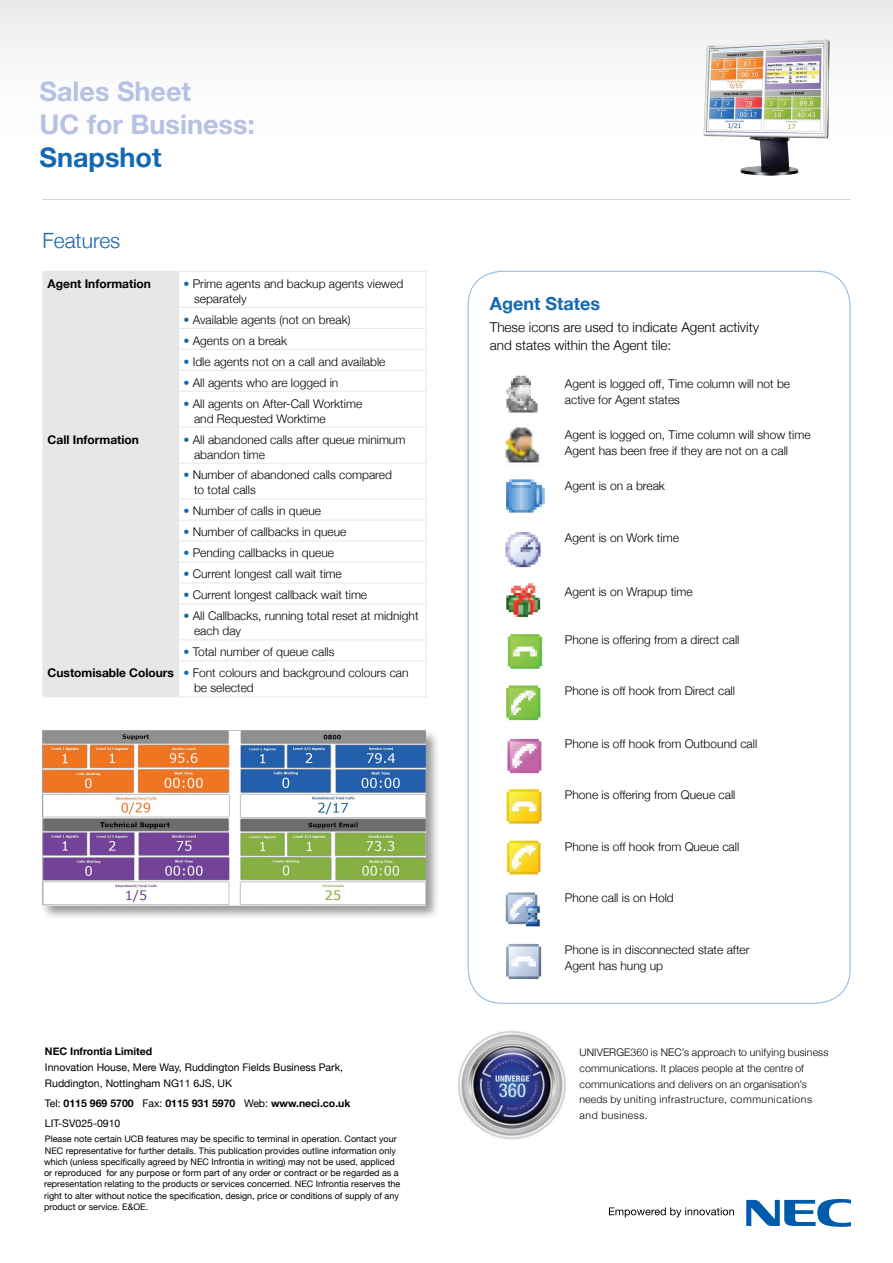
<style>
.page{position:relative;width:893px;height:1263px;background:#fff}
.page>*{position:absolute;margin:0;border:0;box-sizing:border-box;transform-origin:0 0}
.t1{font:700 27px/33px "Helvetica Neue";color:#b6c2e4}
.t2{font:700 27px "Helvetica Neue";color:#1468b3}
.t3{font:300 21px "Helvetica Neue";color:#1468b3}
.t4{font:700 18px "Helvetica Neue";color:#1468b3}
.t5{font:300 13.5px/18px "Helvetica Neue";color:#000}
.t6{font:300 12px/15px "Helvetica Neue";color:#000}
.t7{font:700 12px "Helvetica Neue";color:#000}
.t8{font:300 10.5px/15.8px "Helvetica Neue";letter-spacing:.01em;color:#000}
.t9{font:10.5px/15.8px "Helvetica Neue";color:#000}
.t10{font:700 10.5px/20px "Helvetica Neue";color:#000}
.t11{font:9px/11.2px "Helvetica Neue";color:#000}
.s1{color:#1468b3}
.s2{font-weight:700}
.s3{font-weight:400}
</style>
<div class="page">
<div style="left:0;top:0;width:893px;height:222px;background:linear-gradient(to bottom,#efeff0,#fff)"></div>
<hr style="left:43px;top:199px;width:807px;height:1px;background:#d1d3d4">
<div style="left:44px;top:272px;width:134px;height:424px;background:#e6e7e8"></div>
<hr style="left:43px;top:271px;width:136px;height:1px;background:#e6e7e8">
<hr style="left:43px;top:272px;width:1px;height:35px;background:#e6e7e8">
<hr style="left:179px;top:271px;width:247px;height:1px;background:#e6e7e8">
<hr style="left:178px;top:272px;width:1px;height:35px;background:#e6e7e8">
<hr style="left:426px;top:272px;width:1px;height:35px;background:#e6e7e8">
<hr style="left:178px;top:307px;width:248px;height:1px;background:#e6e7e8">
<hr style="left:178px;top:328px;width:248px;height:1px;background:#e6e7e8">
<hr style="left:178px;top:349px;width:248px;height:1px;background:#e6e7e8">
<svg style="left:43px;top:307px;width:1px;height:84px"></svg>
<hr style="left:178px;top:370px;width:248px;height:1px;background:#e6e7e8">
<svg style="left:178px;top:308px;width:1px;height:83px"></svg>
<svg style="left:426px;top:308px;width:1px;height:83px"></svg>
<hr style="left:43px;top:391px;width:1px;height:36px;background:#e6e7e8">
<hr style="left:178px;top:391px;width:248px;height:1px;background:#e6e7e8">
<hr style="left:178px;top:392px;width:1px;height:35px;background:#e6e7e8">
<hr style="left:426px;top:392px;width:1px;height:35px;background:#e6e7e8">
<hr style="left:43px;top:427px;width:136px;height:1px;background:#e6e7e8">
<hr style="left:43px;top:428px;width:1px;height:35px;background:#e6e7e8">
<hr style="left:179px;top:427px;width:247px;height:1px;background:#e6e7e8">
<hr style="left:178px;top:428px;width:1px;height:35px;background:#e6e7e8">
<hr style="left:426px;top:428px;width:1px;height:35px;background:#e6e7e8">
<hr style="left:43px;top:463px;width:1px;height:36px;background:#e6e7e8">
<hr style="left:178px;top:463px;width:248px;height:1px;background:#e6e7e8">
<hr style="left:178px;top:463px;width:1px;height:36px;background:#e6e7e8">
<hr style="left:426px;top:463px;width:1px;height:36px;background:#e6e7e8">
<hr style="left:178px;top:499px;width:248px;height:1px;background:#e6e7e8">
<hr style="left:178px;top:520px;width:248px;height:1px;background:#e6e7e8">
<hr style="left:178px;top:541px;width:248px;height:1px;background:#e6e7e8">
<hr style="left:178px;top:562px;width:248px;height:1px;background:#e6e7e8">
<svg style="left:43px;top:499px;width:1px;height:105px"></svg>
<hr style="left:178px;top:583px;width:248px;height:1px;background:#e6e7e8">
<svg style="left:178px;top:500px;width:1px;height:103px"></svg>
<svg style="left:426px;top:499px;width:1px;height:104px"></svg>
<hr style="left:43px;top:604px;width:1px;height:36px;background:#e6e7e8">
<hr style="left:178px;top:603px;width:248px;height:1px;background:#e6e7e8">
<hr style="left:178px;top:604px;width:1px;height:35px;background:#e6e7e8">
<hr style="left:426px;top:604px;width:1px;height:35px;background:#e6e7e8">
<svg style="left:43px;top:640px;width:1px;height:20px"></svg>
<hr style="left:178px;top:639px;width:248px;height:1px;background:#e6e7e8">
<svg style="left:178px;top:640px;width:1px;height:20px"></svg>
<svg style="left:426px;top:640px;width:1px;height:20px"></svg>
<hr style="left:43px;top:660px;width:136px;height:1px;background:#e6e7e8">
<hr style="left:43px;top:661px;width:1px;height:35px;background:#e6e7e8">
<hr style="left:179px;top:660px;width:247px;height:1px;background:#e6e7e8">
<hr style="left:178px;top:661px;width:1px;height:35px;background:#e6e7e8">
<hr style="left:426px;top:661px;width:1px;height:35px;background:#e6e7e8">
<hr style="left:43px;top:696px;width:136px;height:1px;background:#e6e7e8">
<hr style="left:179px;top:696px;width:247px;height:1px;background:#e6e7e8">
<img style="left:458px;top:1031px;width:108px;height:109px">
<svg style="left:479px;top:1053px;width:65px;height:64px;background:#4a548a"></svg>
<svg style="left:746px;top:1199px;width:105px;height:28px"></svg>
<svg style="left:609px;top:1207px;width:125px;height:10px"></svg>
<img style="left:704px;top:39px;width:125px;height:137px">
<img style="left:506px;top:375px;width:32px;height:38px">
<img style="left:506px;top:840px;width:35px;height:35px">
<img style="left:505px;top:892px;width:36px;height:35px">
<img style="left:506px;top:943px;width:36px;height:37px">
<img style="left:505px;top:427px;width:35px;height:36px">
<img style="left:506px;top:479px;width:39px;height:34px">
<img style="left:505px;top:532px;width:36px;height:36px">
<img style="left:506px;top:583px;width:35px;height:35px">
<img style="left:507px;top:634px;width:36px;height:35px">
<img style="left:506px;top:684px;width:35px;height:37px">
<img style="left:507px;top:738px;width:35px;height:36px">
<img style="left:506px;top:788px;width:36px;height:36px">
<div style="left:41px;top:729px;width:399px;height:191px;background:#000;opacity:.4"></div>
<img style="left:43px;top:731px;width:382px;height:175px">
<h1 class="t1" style="left:40px;top:74px;width:217px">Sales Sheet<br>UC for Business:</h1>
<h1 class="t2" style="left:40px;top:141px;width:124px">Snapshot</h1>
<h2 class="t3" style="left:43px;top:228px;width:79px">Features</h2>
<p class="t7" style="left:48px;top:276px;width:105px">Agent Information</p>
<p class="t6" style="left:194px;top:276px;width:211px;text-indent:-11px"><span class="s1">•</span> Prime agents and backup agents viewed separately</p>
<p class="t6" style="left:183px;top:312px;width:169px"><span class="s1">•</span> Available agents (not on break)</p>
<p class="t6" style="left:183px;top:333px;width:105px"><span class="s1">•</span> Agents on a break</p>
<p class="t6" style="left:183px;top:354px;width:204px"><span class="s1">•</span> Idle agents not on a call and available</p>
<p class="t6" style="left:183px;top:374px;width:156px"><span class="s1">•</span> All agents who are logged in</p>
<p class="t6" style="left:194px;top:395px;width:170px;text-indent:-11px"><span class="s1">•</span> All agents on After-Call Worktime and Requested Worktime</p>
<p class="t7" style="left:48px;top:432px;width:93px">Call Information</p>
<p class="t6" style="left:194px;top:431px;width:213px;text-indent:-11px"><span class="s1">•</span> All abandoned calls after queue minimum abandon time</p>
<p class="t6" style="left:194px;top:467px;width:199px;text-indent:-11px"><span class="s1">•</span> Number of abandoned calls compared to total calls</p>
<p class="t6" style="left:183px;top:503px;width:139px"><span class="s1">•</span> Number of calls in queue</p>
<p class="t6" style="left:183px;top:524px;width:165px"><span class="s1">•</span> Number of callbacks in queue</p>
<p class="t6" style="left:183px;top:545px;width:152px"><span class="s1">•</span> Pending callbacks in queue</p>
<p class="t6" style="left:183px;top:566px;width:160px"><span class="s1">•</span> Current longest call wait time</p>
<p class="t6" style="left:183px;top:587px;width:185px"><span class="s1">•</span> Current longest callback wait time</p>
<p class="t6" style="left:194px;top:608px;width:226px;text-indent:-11px"><span class="s1">•</span> All Callbacks, running total reset at midnight each day</p>
<p class="t6" style="left:48px;top:641px;width:362px;line-height:21px;text-indent:136px"><span class="s1">•</span> Total number of queue calls<br><span class="s2">Customisable Colours</span> <span class="s1">•</span> Font colours and background colours can</p>
<p class="t6" style="left:194px;top:680px;width:61px">be selected</p>
<p class="t10" style="left:45px;top:1041px;width:109px">NEC Infrontia Limited</p>
<p class="t9" style="left:45px;top:1059px;width:300px">Innovation House, Mere Way, Ruddington Fields Business Park,<br>Ruddington, Nottingham NG11 6JS, UK</p>
<p class="t10" style="left:45px;top:1093px;width:307px"><span class="s3">Tel:</span> 0115 969 5700 <span class="s3">Fax:</span> 0115 931 5970 <span class="s3">Web:</span> www.neci.co.uk<br><span class="s3">LIT-SV025-0910</span></p>
<p class="t11" style="left:44px;top:1133px;width:358px">Please note certain UCB features may be specific to terminal in operation. Contact your NEC representative for further details. This publication provides outline information only which (unless specifically agreed by NEC Infrontia in writing) may not be used, appliced or reproduced for any purpose or form part of any order or contract or be regarded as a representation relating to the products or services concerned. NEC Infrontia reserves the right to alter without notice the specification, design, price or conditions of supply of any product or service. E&amp;OE.</p>
<h3 class="t4" style="left:490px;top:292px;width:112px">Agent States</h3>
<p class="t5" style="left:490px;top:318px;width:271px">These icons are used to indicate Agent activity and states within the Agent tile:</p>
<p class="t6" style="left:565px;top:375px;width:227px;line-height:16.5px">Agent is logged off, Time column will not be active for Agent states</p>
<p class="t6" style="left:565px;top:426px;width:247px;line-height:16.5px">Agent is logged on, Time column will show time<br>Agent has been free if they are not on a call</p>
<p class="t6" style="left:565px;top:477px;width:102px">Agent is on a break</p>
<p class="t6" style="left:565px;top:529px;width:116px">Agent is on Work time</p>
<p class="t6" style="left:565px;top:584px;width:129px">Agent is on Wrapup time</p>
<p class="t6" style="left:565px;top:632px;width:176px">Phone is offering from a direct call</p>
<p class="t6" style="left:565px;top:683px;width:172px">Phone is off hook from Direct call</p>
<p class="t6" style="left:565px;top:736px;width:194px">Phone is off hook from Outbound call</p>
<p class="t6" style="left:565px;top:787px;width:172px">Phone is offering from Queue call</p>
<p class="t6" style="left:565px;top:839px;width:176px">Phone is off hook from Queue call</p>
<p class="t6" style="left:565px;top:889px;width:110px">Phone call is on Hold</p>
<p class="t6" style="left:565px;top:941px;width:186px;line-height:16.5px">Phone is in disconnected state after<br>Agent has hung up</p>
<p class="t8" style="left:580px;top:1044px;width:250px">UNIVERGE360 is NEC’s approach to unifying business communications. It places people at the centre of communications and delivers on an organisation’s needs by uniting infrastructure, communications and business.</p>
</div>
